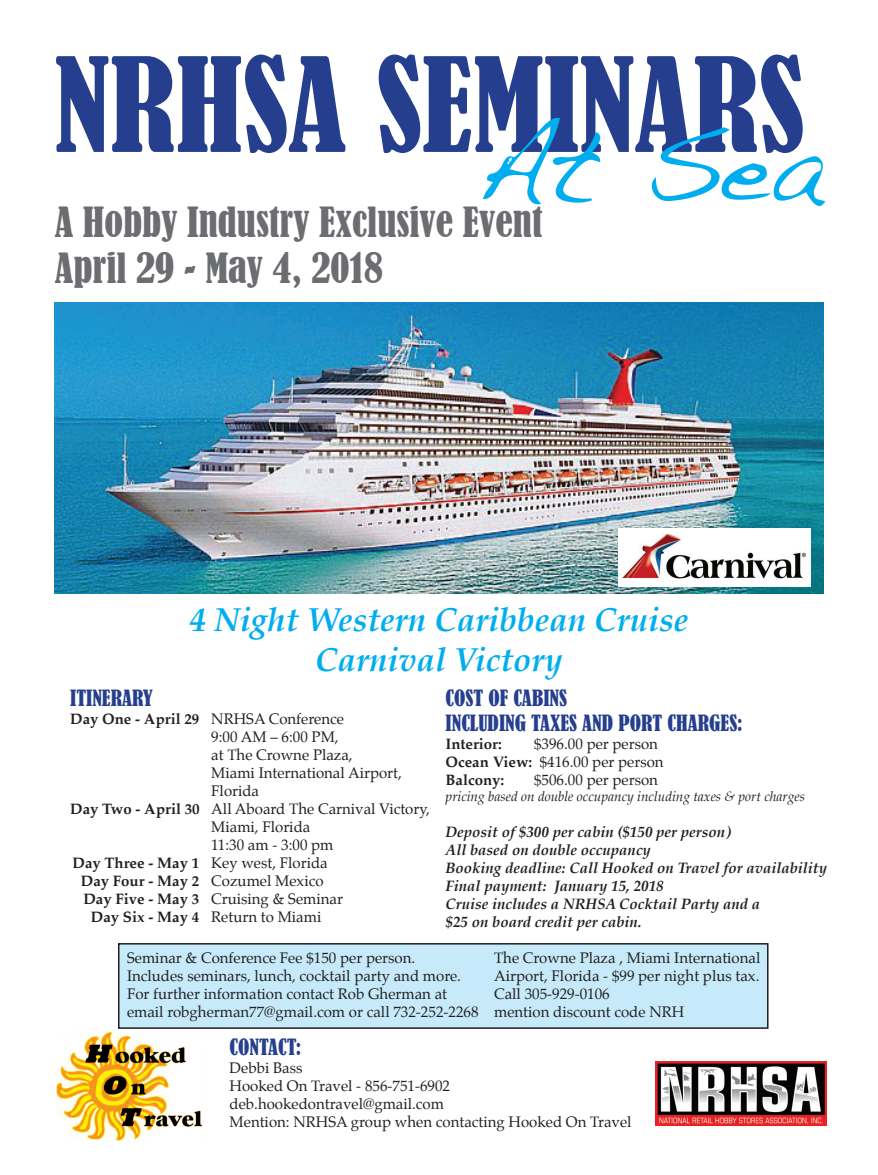
<style>
.page{position:relative;width:878px;height:1175px;background:#fff}
.page>*{position:absolute;margin:0;border:0;box-sizing:border-box;transform-origin:0 0}
.t1{font:condensed 121.5px "Bernard";color:#253f8e}
.t2{font:104.25px "Handwriting Dakota";color:#00aeef}
.t3{font:condensed 39px "Bernard";color:#6c6d70}
.t4{font:italic 700 33px "Palatino";color:#00aeef}
.t5{font:condensed 21px/25.2px "Bernard";color:#253f8e}
.t6{font:15px/18px "Palatino";color:#231f20}
.t7{font:italic 700 15px/18px "Palatino";color:#231f20}
.t8{font:700 15px "Palatino";color:#231f20}
.t9{font:italic 13.5px "Palatino";color:#231f20}
.s1{font-weight:700}
</style>
<div class="page">
<img style="left:55px;top:302px;width:769px;height:291px">
<img style="left:56px;top:1031px;width:147px;height:110px">
<img style="left:618px;top:529px;width:192px;height:57px">
<img style="left:655px;top:1061px;width:171px;height:64px">
<div style="left:119px;top:943px;width:648px;height:85px;background:#c6eafa"></div>
<div style="left:118px;top:943px;width:650px;height:85px;border:2px solid #231f20"></div>
<p class="t1" style="left:54px;top:35px;width:751px">NRHSA SEMINARS</p>
<p class="t2" style="left:475px;top:103px;width:347px">At Sea</p>
<p class="t3" style="left:55px;top:199px;width:489px">A Hobby Industry Exclusive Event</p>
<p class="t3" style="left:55px;top:246px;width:330px">April 29 - May 4, 2018</p>
<p class="t4" style="left:189px;top:593px;width:500px">4 Night Western Caribbean Cruise</p>
<p class="t4" style="left:315px;top:632px;width:249px">Carnival Victory</p>
<p class="t5" style="left:70px;top:685px;width:84px">ITINERARY</p>
<p class="t6" style="left:70px;top:710px;width:275px"><span class="s1">Day One - April 29</span> NRHSA Conference</p>
<p class="t6" style="left:211px;top:728px;width:129px">9:00 AM – 6:00 PM,</p>
<p class="t6" style="left:211px;top:746px;width:192px">at The Crowne Plaza,<br>Miami International Airport,<br>Florida</p>
<p class="t6" style="left:211px;top:800px;width:220px;text-indent:-141px"><span class="s1">Day Two - April 30</span> All Aboard The Carnival Victory,<br>Miami, Florida</p>
<p class="t6" style="left:211px;top:836px;width:124px">11:30 am - 3:00 pm</p>
<p class="t6" style="left:72px;top:854px;width:257px"><span class="s1">Day Three - May 1</span> Key west, Florida</p>
<p class="t6" style="left:81px;top:872px;width:244px"><span class="s1">Day Four - May 2</span> Cozumel Mexico</p>
<p class="t6" style="left:83px;top:890px;width:261px"><span class="s1">Day Five - May 3</span> Cruising &amp; Seminar</p>
<p class="t6" style="left:91px;top:908px;width:232px"><span class="s1">Day Six - May 4</span> Return to Miami</p>
<p class="t5" style="left:445px;top:685px;width:298px">COST OF CABINS<br>INCLUDING TAXES AND PORT CHARGES:</p>
<p class="t8" style="left:445px;top:731px;width:58px">Interior:</p>
<p class="t6" style="left:534px;top:735px;width:125px">$396.00 per person</p>
<p class="t6" style="left:445px;top:753px;width:219px"><span class="s1">Ocean View:</span> $416.00 per person</p>
<p class="t8" style="left:445px;top:767px;width:60px">Balcony:</p>
<p class="t6" style="left:534px;top:771px;width:125px">$506.00 per person</p>
<p class="t9" style="left:445px;top:785px;width:361px">pricing based on double occupancy including taxes &amp; port charges</p>
<p class="t7" style="left:445px;top:823px;width:383px">Deposit of $300 per cabin ($150 per person)<br>All based on double occupancy<br>Booking deadline: Call Hooked on Travel for availability Final payment: January 15, 2018<br>Cruise includes a NRHSA Cocktail Party and a</p>
<p class="t7" style="left:445px;top:913px;width:197px">$25 on board credit per cabin.</p>
<p class="t6" style="left:127px;top:948px;width:335px">Seminar &amp; Conference Fee $150 per person.<br>Includes seminars, lunch, cocktail party and more.<br>For further information contact Rob Gherman at</p>
<p class="t6" style="left:127px;top:1002px;width:353px">email robgherman77@gmail.com or call 732-252-2268</p>
<p class="t6" style="left:494px;top:948px;width:268px">The Crowne Plaza , Miami International<br>Airport, Florida - $99 per night plus tax.<br>Call 305-929-0106<br>mention discount code NRH</p>
<p class="t5" style="left:230px;top:1034px;width:73px">CONTACT:</p>
<p class="t6" style="left:230px;top:1058px;width:74px">Debbi Bass</p>
<p class="t6" style="left:230px;top:1076px;width:222px">Hooked On Travel - 856-751-6902</p>
<p class="t6" style="left:230px;top:1094px;width:216px">deb.hookedontravel@gmail.com</p>
<p class="t6" style="left:230px;top:1112px;width:403px">Mention: NRHSA group when contacting Hooked On Travel</p>
</div>
